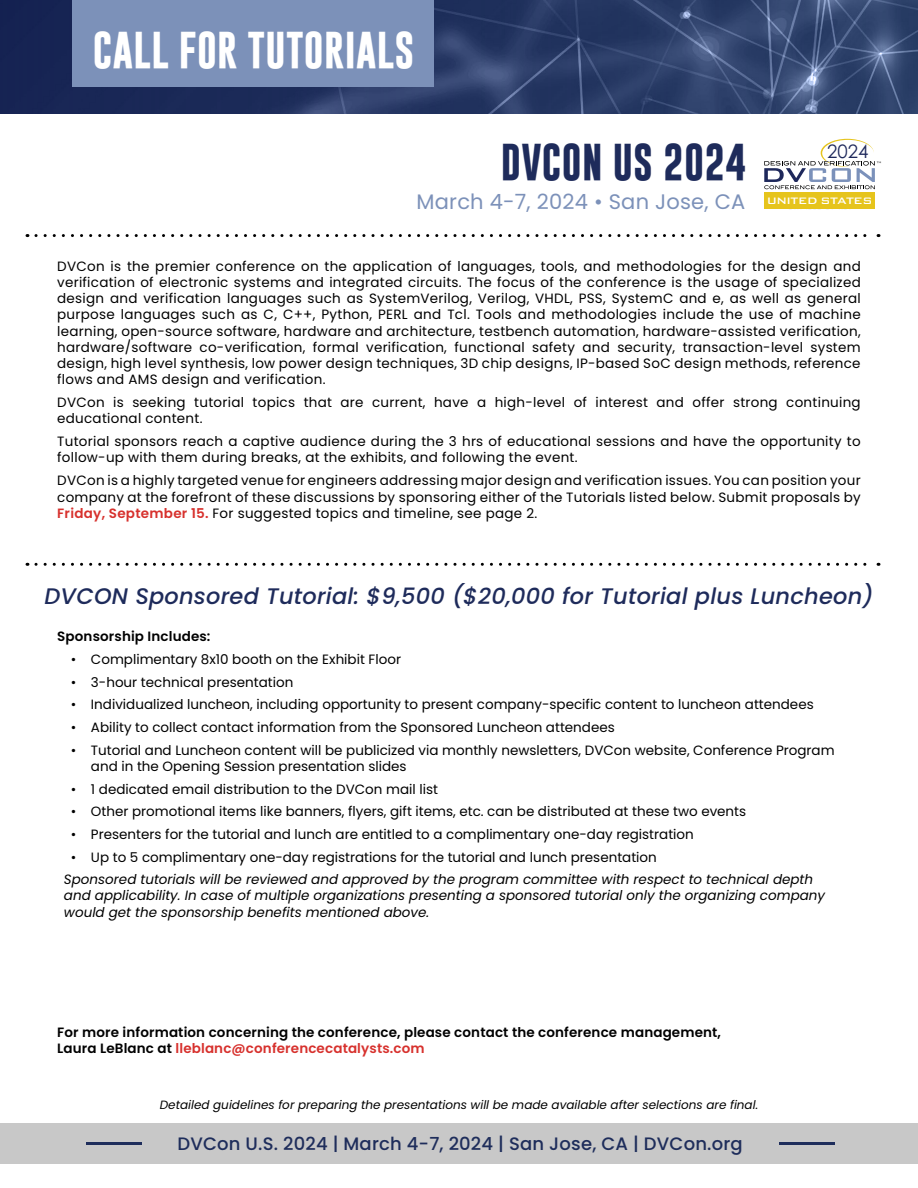
<style>
.page{position:relative;width:918px;height:1188px;background:#fff}
.page>*{position:absolute;margin:0;border:0;box-sizing:border-box;transform-origin:0 0}
.t1{font:700 37.5px "Gobold";letter-spacing:.01em;color:#fff}
.t2{font:700 37.5px "Gobold";letter-spacing:.01em;color:#1e2b5b}
.t3{font:italic 500 22.5px "Poppins";letter-spacing:.01em;color:#1e2b5b}
.t4{font:21px "Poppins";letter-spacing:.01em;color:#7c91b9}
.t5{font:18.6px "Century Gothic Pro";color:#1e285b}
.t6{font:500 18px "Poppins";letter-spacing:.01em;color:#1e2d5b}
.t7{font:13.5px/16.2px "Poppins";color:#000;text-align:justify}
.t8{font:13.5px/16.2px "Poppins";letter-spacing:.02em;color:#000}
.t9{font:italic 13.5px/16.2px "Poppins";color:#000}
.t10{font:600 13.5px/16.2px "Poppins";letter-spacing:.01em;color:#000}
.t11{font:italic 12px "Poppins";color:#000}
.t12{font:500 9.3px "Morris Sans W01";color:#fff}
.s1{font-weight:600;color:#d7312d}
.s2{color:#d7312d}
</style>
<div class="page">
<div style="left:764px;top:192px;width:111px;height:16px;background:#e6c41c"></div>
<svg style="left:764px;top:139px;width:117px;height:50px"></svg>
<img style="left:0;top:0;width:918px;height:113px">
<div style="left:72px;top:0;width:362px;height:87px;background:#7c91b9"></div>
<div style="left:0;top:1123px;width:918px;height:40px;background:#c8c8c8"></div>
<svg style="left:36px;top:234px;width:843px;height:3px"></svg>
<svg style="left:36px;top:563px;width:843px;height:3px"></svg>
<hr style="left:779px;top:1142px;width:55px;height:3px;background:#1e2d5b">
<hr style="left:86px;top:1142px;width:55px;height:3px;background:#1e2d5b">
<h1 class="t1" style="left:93px;top:26px;width:323px">CALL FOR TUTORIALS</h1>
<h1 class="t2" style="left:501px;top:138px;width:247px">DVCON US 2024</h1>
<h3 class="t4" style="left:417px;top:190px;width:330px">March 4-7, 2024 • San Jose, CA</h3>
<h3 class="t5" style="left:827px;top:140px;width:43px">2024</h3>
<p class="t12" style="left:767px;top:194px;width:107px">UNITED STATES</p>
<p class="t7" style="left:57px;top:258px;width:805px">DVCon is the premier conference on the application of languages, tools, and methodologies for the design and verification of electronic systems and integrated circuits. The focus of the conference is the usage of specialized design and verification languages such as SystemVerilog, Verilog, VHDL, PSS, SystemC and e, as well as general purpose languages such as C, C++, Python, PERL and Tcl. Tools and methodologies include the use of machine learning, open-source software, hardware and architecture, testbench automation, hardware-assisted verification, hardware/software co-verification, formal verification, functional safety and security, transaction-level system design, high level synthesis, low power design techniques, 3D chip designs, IP-based SoC design methods, reference flows and AMS design and verification.</p>
<p class="t8" style="left:57px;top:394px;width:805px">DVCon is seeking tutorial topics that are current, have a high-level of interest and offer strong continuing educational content.</p>
<p class="t8" style="left:57px;top:433px;width:805px">Tutorial sponsors reach a captive audience during the 3 hrs of educational sessions and have the opportunity to follow-up with them during breaks, at the exhibits, and following the event.</p>
<p class="t7" style="left:57px;top:473px;width:805px">DVCon is a highly targeted venue for engineers addressing major design and verification issues. You can position your company at the forefront of these discussions by sponsoring either of the Tutorials listed below. Submit proposals by <span class="s1">Friday, September 15.</span> For suggested topics and timeline, see page 2.</p>
<h2 class="t3" style="left:44px;top:583px;width:831px">DVCON Sponsored Tutorial: $9,500 ($20,000 for Tutorial plus Luncheon)</h2>
<p class="t10" style="left:57px;top:628px;width:155px">Sponsorship Includes:</p>
<p class="t7" style="left:71px;top:651px;width:332px">• Complimentary 8x10 booth on the Exhibit Floor</p>
<p class="t7" style="left:71px;top:674px;width:224px">• 3-hour technical presentation</p>
<p class="t7" style="left:71px;top:697px;width:745px">• Individualized luncheon, including opportunity to present company-specific content to luncheon attendees</p>
<p class="t7" style="left:71px;top:719px;width:546px">• Ability to collect contact information from the Sponsored Luncheon attendees</p>
<p class="t7" style="left:91px;top:742px;width:745px;text-indent:-20px">• Tutorial and Luncheon content will be publicized via monthly newsletters, DVCon website, Conference Program and in the Opening Session presentation slides</p>
<p class="t7" style="left:71px;top:781px;width:369px">• 1 dedicated email distribution to the DVCon mail list</p>
<p class="t7" style="left:71px;top:803px;width:677px">• Other promotional items like banners, flyers, gift items, etc. can be distributed at these two events</p>
<p class="t7" style="left:71px;top:826px;width:625px">• Presenters for the tutorial and lunch are entitled to a complimentary one-day registration</p>
<p class="t7" style="left:71px;top:849px;width:588px">• Up to 5 complimentary one-day registrations for the tutorial and lunch presentation</p>
<p class="t9" style="left:64px;top:872px;width:763px">Sponsored tutorials will be reviewed and approved by the program committee with respect to technical depth and applicability. In case of multiple organizations presenting a sponsored tutorial only the organizing company would get the sponsorship benefits mentioned above.</p>
<p class="t10" style="left:57px;top:1024px;width:665px">For more information concerning the conference, please contact the conference management,<br>Laura LeBlanc at <span class="s2">lleblanc@conferencecatalysts.com</span></p>
<p class="t11" style="left:160px;top:1097px;width:600px">Detailed guidelines for preparing the presentations will be made available after selections are final.</p>
<h3 class="t6" style="left:178px;top:1134px;width:567px">DVCon U.S. 2024 | March 4-7, 2024 | San Jose, CA | DVCon.org</h3>
</div>
